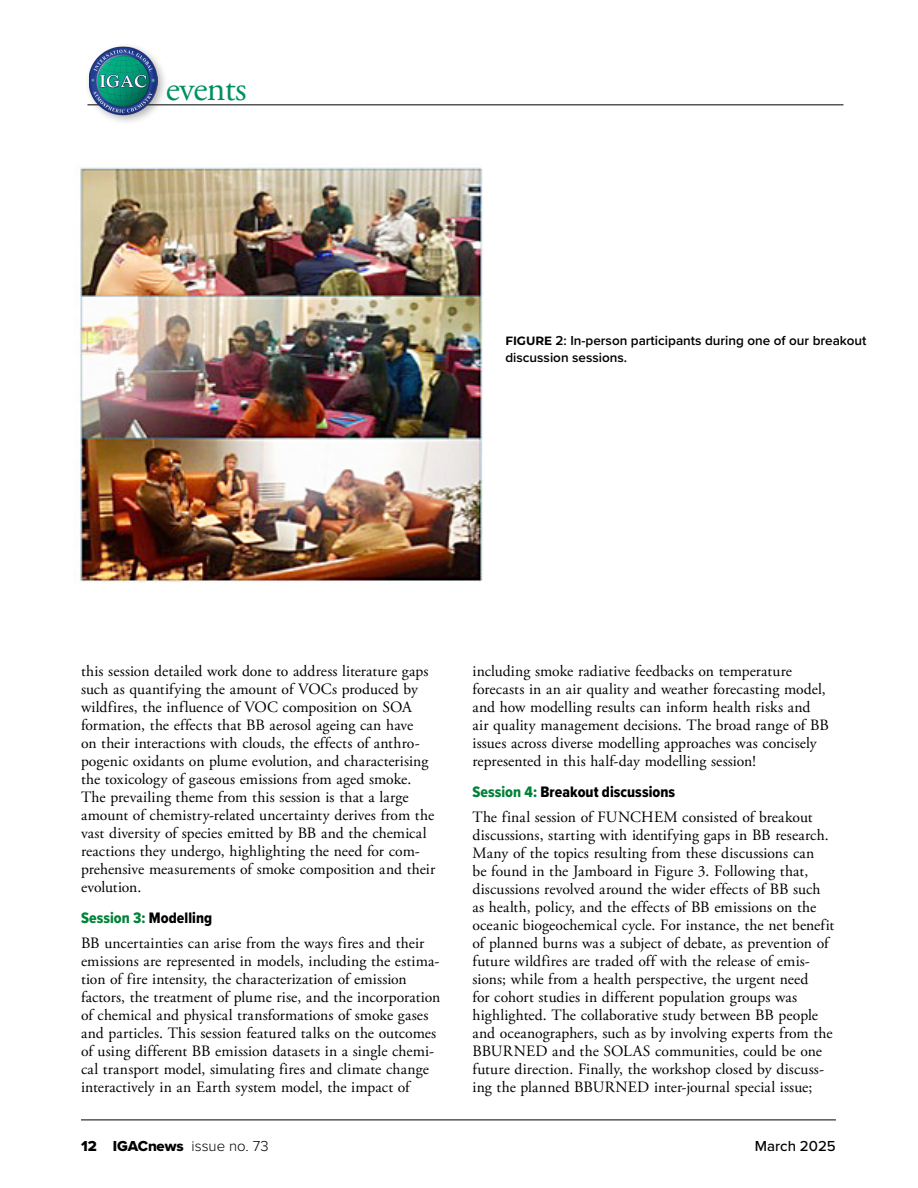
<style>
.page{position:relative;width:918px;height:1188px;background:#fff}
.page>*{position:absolute;margin:0;border:0;box-sizing:border-box;transform-origin:0 0}
.IGAC_text{font:36px "Adobe Garamond Pro";letter-spacing:-.02em;color:#00905e}
.IGAC_text-2{font:15.75px/18px "Adobe Garamond Pro";letter-spacing:.005em;color:#000}
.t1{font:15.75px "Proxima Nova Cond Extrabld";letter-spacing:.005em;color:#000}
.t2{font:15.75px "Proxima Nova Cond Extrabld";letter-spacing:.005em;color:#008239}
.t3{font:15px "Proxima Nova Extrabld";color:#000}
.t4{font:500 15px "Proxima Nova";color:#000}
.t5{font:600 13.5px/16.5px "Proxima Nova";color:#000}
.s1{font-family:"Montserrat";font-weight:700;font-size:12px}
.s2{color:#000}
.s3{color:#008239}
.s4{font-family:"Proxima Nova";font-weight:300}
</style>
<div class="page">
<hr style="left:81px;top:1120px;width:755px;height:1px;background:#000">
<hr style="left:87px;top:104px;width:756px;height:1px;background:#000">
<div style="left:85px;top:42px;width:84px;height:84px;background:#000;opacity:.3"></div>
<img style="left:89px;top:46px;width:69px;height:70px">
<img style="left:79px;top:167px;width:404px;height:416px">
<p class="IGAC_text" style="left:166px;top:67px;width:83px">events</p>
<p class="t5" style="left:505px;top:332px;width:363px"><span class="s1">FIGURE</span> 2: In-person participants during one of our breakout discussion sessions.</p>
<p class="IGAC_text-2" style="left:81px;top:662px;width:356px">this session detailed work done to address literature gaps such as quantifying the amount of VOCs produced by wildfires, the influence of VOC composition on SOA formation, the effects that BB aerosol ageing can have<br>on their interactions with clouds, the effects of anthro&shy;pogenic oxidants on plume evolution, and characterising the toxicology of gaseous emissions from aged smoke.<br>The prevailing theme from this session is that a large amount of chemistry-related uncertainty derives from the vast diversity of species emitted by BB and the chemical reactions they undergo, highlighting the need for com&shy;prehensive measurements of smoke composition and their evolution.</p>
<p class="t2" style="left:81px;top:906px;width:133px">Session 3: <span class="s2">Modelling</span></p>
<p class="IGAC_text-2" style="left:81px;top:934px;width:361px">BB uncertainties can arise from the ways fires and their emissions are represented in models, including the estima&shy;tion of fire intensity, the characterization of emission factors, the treatment of plume rise, and the incorporation of chemical and physical transformations of smoke gases and particles. This session featured talks on the outcomes of using different BB emission datasets in a single chemi&shy;cal transport model, simulating fires and climate change interactively in an Earth system model, the impact of</p>
<p class="IGAC_text-2" style="left:472px;top:662px;width:358px">including smoke radiative feedbacks on temperature forecasts in an air quality and weather forecasting model, and how modelling results can inform health risks and air quality management decisions. The broad range of BB issues across diverse modelling approaches was concisely represented in this half-day modelling session!</p>
<p class="t1" style="left:472px;top:780px;width:204px"><span class="s3">Session 4:</span> Breakout discussions</p>
<p class="IGAC_text-2" style="left:472px;top:808px;width:363px">The final session of FUNCHEM consisted of breakout discussions, starting with identifying gaps in BB research.<br>Many of the topics resulting from these discussions can<br>be found in the Jamboard in Figure 3. Following that, discussions revolved around the wider effects of BB such as health, policy, and the effects of BB emissions on the oceanic biogeochemical cycle. For instance, the net benefit of planned burns was a subject of debate, as prevention of future wildfires are traded off with the release of emis&shy;sions; while from a health perspective, the urgent need<br>for cohort studies in different population groups was highlighted. The collaborative study between BB people and oceanographers, such as by involving experts from the BBURNED and the SOLAS communities, could be one future direction. Finally, the workshop closed by discuss&shy;ing the planned BBURNED inter-journal special issue;</p>
<p class="t3" style="left:81px;top:1134px;width:189px">12 IGACnews <span class="s4">issue no. 73</span></p>
<p class="t4" style="left:755px;top:1134px;width:82px">March 2025</p>
</div>
